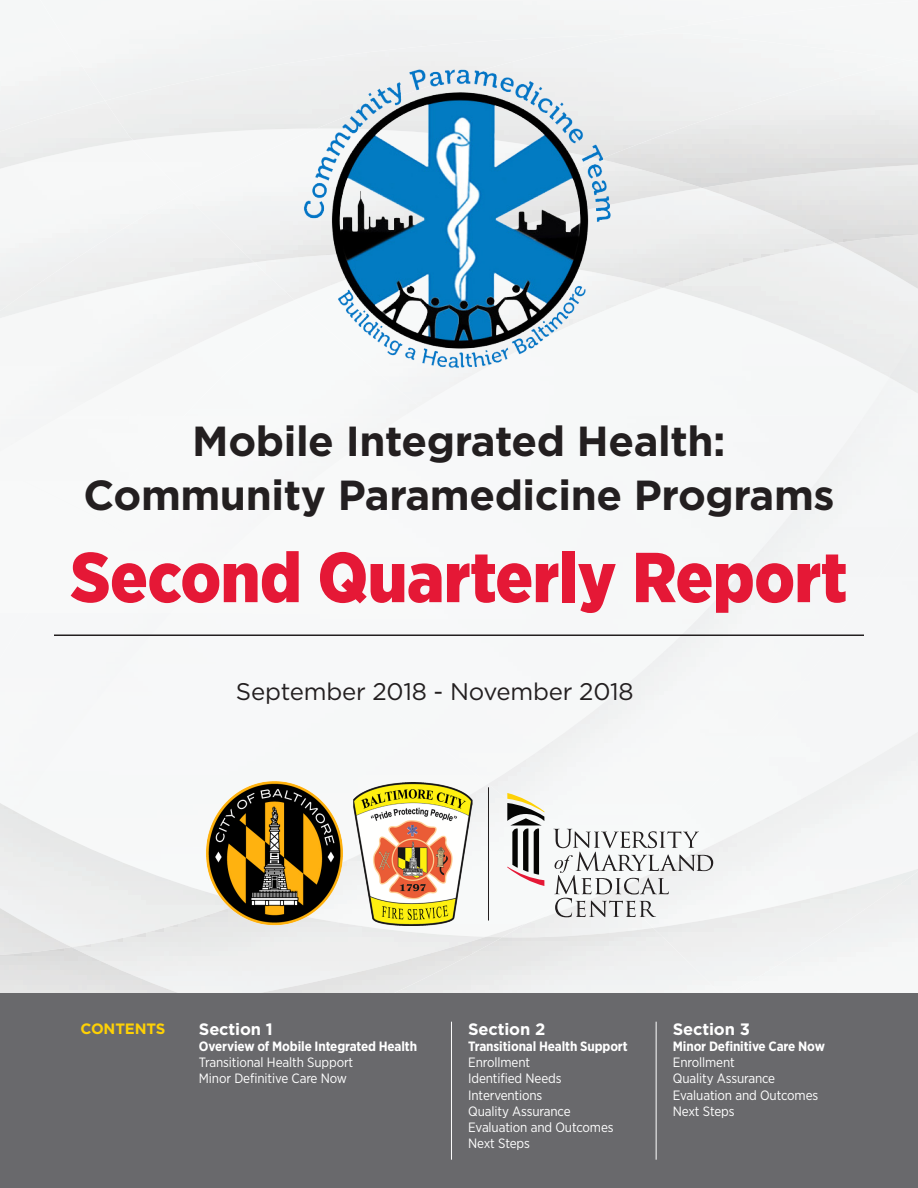
<style>
.page{position:relative;width:918px;height:1188px;background:#fff}
.page>*{position:absolute;margin:0;border:0;box-sizing:border-box;transform-origin:0 0}
.t1{font:900 70.5px "Gotham Narrow";letter-spacing:-.005em;color:#e51836}
.t2{font:700 42px "Gotham";letter-spacing:-.01em;color:#231f20}
.t3{font:24px "Gotham";letter-spacing:-.01em;color:#231f20}
.t4{font:700 16.5px "Gotham";letter-spacing:-.01em;color:#fff}
.t5{font:700 15px "Gotham";letter-spacing:-.01em;color:#fed105}
.t6{font:13.5px "Gotham Narrow";letter-spacing:-.01em;color:#fff}
.t7{font:700 13.5px "Gotham Narrow";letter-spacing:-.01em;color:#fff}
</style>
<div class="page">
<div style="left:0;top:0;width:105px;height:101px;background:#f5f7f7"></div>
<div style="left:637px;top:0;width:281px;height:34px;background:#f6f7f7"></div>
<img style="left:0;top:101px;width:133px;height:72px">
<div style="left:317px;top:34px;width:591px;height:29px;background:#f0f2f3"></div>
<img style="left:702px;top:188px;width:216px;height:55px">
<img style="left:600px;top:60px;width:318px;height:128px">
<div style="left:488px;top:307px;width:430px;height:555px;background:#f6f7f7"></div>
<img style="left:0;top:795px;width:774px;height:105px">
<img style="left:713px;top:867px;width:205px;height:127px">
<img style="left:0;top:900px;width:802px;height:94px">
<img style="left:0;top:947px;width:205px;height:47px">
<img style="left:296px;top:63px;width:326px;height:318px">
<hr style="left:488px;top:787px;width:1px;height:134px;background:#231f20">
<svg style="left:553px;top:829px;width:160px;height:88px"></svg>
<svg style="left:507px;top:793px;width:37px;height:93px"></svg>
<img style="left:205px;top:781px;width:139px;height:145px">
<img style="left:353px;top:782px;width:119px;height:143px">
<hr style="left:54px;top:634px;width:810px;height:2px;background:#231f20">
<div style="left:0;top:994px;width:918px;height:194px;background:#69696c"></div>
<hr style="left:451px;top:1022px;width:1px;height:138px;background:#fff">
<hr style="left:656px;top:1022px;width:1px;height:138px;background:#fff">
<p class="t2" style="left:192px;top:413px;width:535px">Mobile Integrated Health:</p>
<p class="t2" style="left:83px;top:467px;width:753px">Community Paramedicine Programs</p>
<p class="t1" style="left:71px;top:531px;width:778px">Second Quarterly Report</p>
<p class="t3" style="left:236px;top:676px;width:399px">September 2018 - November 2018</p>
<p class="t5" style="left:80px;top:1018px;width:87px">CONTENTS</p>
<p class="t4" style="left:468px;top:1018px;width:79px">Section 2</p>
<p class="t7" style="left:468px;top:1038px;width:161px">Transitional Health Support</p>
<p class="t6" style="left:468px;top:1054px;width:63px">Enrollment</p>
<p class="t6" style="left:468px;top:1070px;width:95px">Identified Needs</p>
<p class="t6" style="left:468px;top:1087px;width:76px">Interventions</p>
<p class="t6" style="left:468px;top:1103px;width:104px">Quality Assurance</p>
<p class="t6" style="left:468px;top:1119px;width:147px">Evaluation and Outcomes</p>
<p class="t6" style="left:468px;top:1135px;width:63px">Next Steps</p>
<p class="t4" style="left:199px;top:1018px;width:75px">Section 1</p>
<p class="t7" style="left:199px;top:1038px;width:220px">Overview of Mobile Integrated Health</p>
<p class="t6" style="left:199px;top:1054px;width:156px">Transitional Health Support</p>
<p class="t6" style="left:199px;top:1070px;width:150px">Minor Definitive Care Now</p>
<p class="t4" style="left:673px;top:1018px;width:79px">Section 3</p>
<p class="t7" style="left:673px;top:1038px;width:154px">Minor Definitive Care Now</p>
<p class="t6" style="left:673px;top:1054px;width:63px">Enrollment</p>
<p class="t6" style="left:673px;top:1070px;width:104px">Quality Assurance</p>
<p class="t6" style="left:673px;top:1087px;width:147px">Evaluation and Outcomes</p>
<p class="t6" style="left:673px;top:1103px;width:63px">Next Steps</p>
</div>
